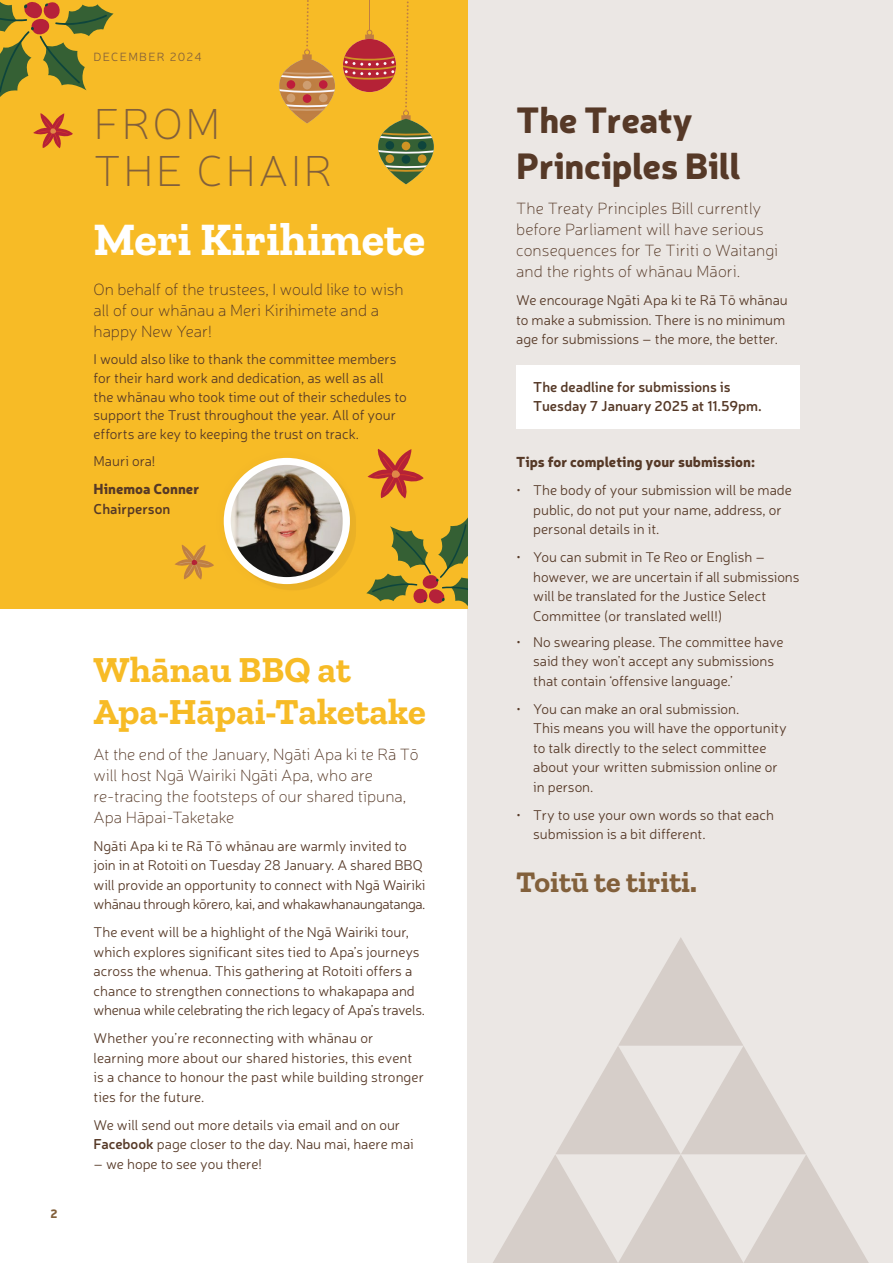
<style>
.page{position:relative;width:893px;height:1263px;background:#fff}
.page>*{position:absolute;margin:0;border:0;box-sizing:border-box;transform-origin:0 0}
.t1{font:700 46.5px "Zilla Slab";color:#fff}
.t2{font:100 43.95px/46.3px "Neris";letter-spacing:.06em;color:#82603b}
.t3{font:700 36.75px/42px "Zilla Slab";color:#f7bb26}
.t4{font:900 36px/45px "Neris";letter-spacing:-.01em;color:#563927}
.t5{font:700 30px "Zilla Slab";color:#82603b}
.t6{font:100 16.5px/21px "Neris";color:#563927}
.t7{font:300 14.25px/19.5px "Neris";color:#563927}
.t8{font:600 14.25px/19.5px "Neris";color:#563927}
.t9{font:900 14.25px "Neris";color:#563927}
.t10{font:300 12px "Neris";letter-spacing:.11em;color:#82603b}
.t11{font:900 12px "Neris";color:#82603b}
.s1{font-weight:600}
</style>
<div class="page">
<div style="left:468px;top:0;width:425px;height:1263px;background:#ebe7e4"></div>
<div style="left:516px;top:365px;width:283px;height:64px;background:#fff"></div>
<div style="left:0;top:0;width:468px;height:608px;background:#f7bb26"></div>
<svg style="left:366px;top:517px;width:102px;height:89px"></svg>
<div style="left:211px;top:445px;width:152px;height:152px;background:#563927;opacity:.04"></div>
<img style="left:227px;top:461px;width:119px;height:120px">
<div style="left:224px;top:458px;width:126px;height:126px;border:7px solid #fff;border-radius:50%"></div>
<svg style="left:493px;top:937px;width:376px;height:326px"></svg>
<hr style="left:369px;top:0;width:1px;height:30px;background:#bf7f43">
<svg style="left:0;top:2px;width:114px;height:95px"></svg>
<svg style="left:175px;top:530px;width:52px;height:65px"></svg>
<svg style="left:367px;top:449px;width:57px;height:49px"></svg>
<svg style="left:33px;top:113px;width:40px;height:35px"></svg>
<div style="left:378px;top:119px;width:56px;height:40px;background:#563927;opacity:.04"></div>
<svg style="left:378px;top:131px;width:56px;height:9px"></svg>
<div style="left:378px;top:144px;width:56px;height:40px;background:#563927;opacity:.04"></div>
<svg style="left:378px;top:164px;width:56px;height:8px"></svg>
<svg style="left:343px;top:1px;width:68px;height:119px"></svg>
<div style="left:306px;top:81px;width:29px;height:34px;background:#563927;opacity:.04"></div>
<div style="left:279px;top:81px;width:29px;height:34px;background:#563927;opacity:.04"></div>
<div style="left:279px;top:58px;width:56px;height:30px;background:#563927;opacity:.04"></div>
<svg style="left:279px;top:70px;width:56px;height:9px"></svg>
<div style="left:279px;top:94px;width:56px;height:29px;background:#563927;opacity:.04"></div>
<svg style="left:279px;top:103px;width:56px;height:8px"></svg>
<svg style="left:302px;top:0;width:10px;height:59px"></svg>
<p class="t10" style="left:94px;top:49px;width:109px">DECEMBER 2024</p>
<h2 class="t2" style="left:94px;top:100px;width:240px">FROM<br>THE CHAIR</h2>
<h1 class="t1" style="left:94px;top:213px;width:333px">Meri Kirihimete</h1>
<p class="t6" style="left:94px;top:278px;width:312px">On behalf of the trustees, I would like to wish all of our whānau a Meri Kirihimete and a happy New Year!</p>
<p class="t7" style="left:94px;top:349px;width:315px;line-height:18.8px">I would also like to thank the committee members for their hard work and dedication, as well as all the whānau who took time out of their schedules to support the Trust throughout the year. All of your efforts are key to keeping the trust on track.</p>
<p class="t7" style="left:94px;top:451px;width:63px">Mauri ora!</p>
<p class="t9" style="left:94px;top:479px;width:107px">Hinemoa Conner</p>
<p class="t8" style="left:94px;top:498px;width:78px">Chairperson</p>
<p class="t11" style="left:50px;top:1205px;width:9px">2</p>
<h3 class="t3" style="left:94px;top:649px;width:334px">Whānau BBQ at<br>Apa-Hāpai-Taketake</h3>
<p class="t6" style="left:94px;top:743px;width:327px">At the end of the January, Ngāti Apa ki te Rā Tō will host Ngā Wairiki Ngāti Apa, who are re-tracing the footsteps of our shared tīpuna, Apa Hāpai-Taketake</p>
<p class="t7" style="left:94px;top:836px;width:333px">Ngāti Apa ki te Rā Tō whānau are warmly invited to join in at Rotoiti on Tuesday 28 January. A shared BBQ will provide an opportunity to connect with Ngā Wairiki whānau through kōrero, kai, and whakawhanaungatanga.</p>
<p class="t7" style="left:94px;top:922px;width:333px">The event will be a highlight of the Ngā Wairiki tour, which explores significant sites tied to Apa’s journeys across the whenua. This gathering at Rotoiti offers a chance to strengthen connections to whakapapa and whenua while celebrating the rich legacy of Apa’s travels.</p>
<p class="t7" style="left:94px;top:1028px;width:332px">Whether you’re reconnecting with whānau or learning more about our shared histories, this event is a chance to honour the past while building stronger ties for the future.</p>
<p class="t7" style="left:94px;top:1114px;width:322px">We will send out more details via email and on our<br><span class="s1">Facebook</span> page closer to the day. Nau mai, haere mai</p>
<p class="t7" style="left:94px;top:1153px;width:170px">– we hope to see you there!</p>
<h3 class="t4" style="left:516px;top:96px;width:226px">The Treaty<br>Principles Bill</h3>
<p class="t6" style="left:516px;top:198px;width:263px">The Treaty Principles Bill currently before Parliament will have serious consequences for Te Tiriti o Waitangi and the rights of whānau Māori.</p>
<p class="t7" style="left:516px;top:290px;width:273px">We encourage Ngāti Apa ki te Rā Tō whānau to make a submission. There is no minimum age for submissions – the more, the better.</p>
<p class="t8" style="left:533px;top:376px;width:230px">The deadline for submissions is<br>Tuesday 7 January 2025 at 11.59pm.</p>
<p class="t9" style="left:516px;top:452px;width:240px">Tips for completing your submission:</p>
<p class="t7" style="left:533px;top:480px;width:260px;text-indent:-17px">• The body of your submission will be made public, do not put your name, address, or personal details in it.</p>
<p class="t7" style="left:533px;top:547px;width:268px;text-indent:-17px">• You can submit in Te Reo or English – however, we are uncertain if all submissions will be translated for the Justice Select Committee (or translated well!)</p>
<p class="t7" style="left:533px;top:632px;width:252px;text-indent:-17px">• No swearing please. The committee have said they won’t accept any submissions that contain ‘offensive language.’</p>
<p class="t7" style="left:533px;top:699px;width:255px;text-indent:-17px">• You can make an oral submission.<br>This means you will have the opportunity to talk directly to the select committee about your written submission online or in person.</p>
<p class="t7" style="left:533px;top:805px;width:242px;text-indent:-17px">• Try to use your own words so that each submission is a bit different.</p>
<h3 class="t5" style="left:516px;top:865px;width:182px">Toitū te tiriti.</h3>
</div>
